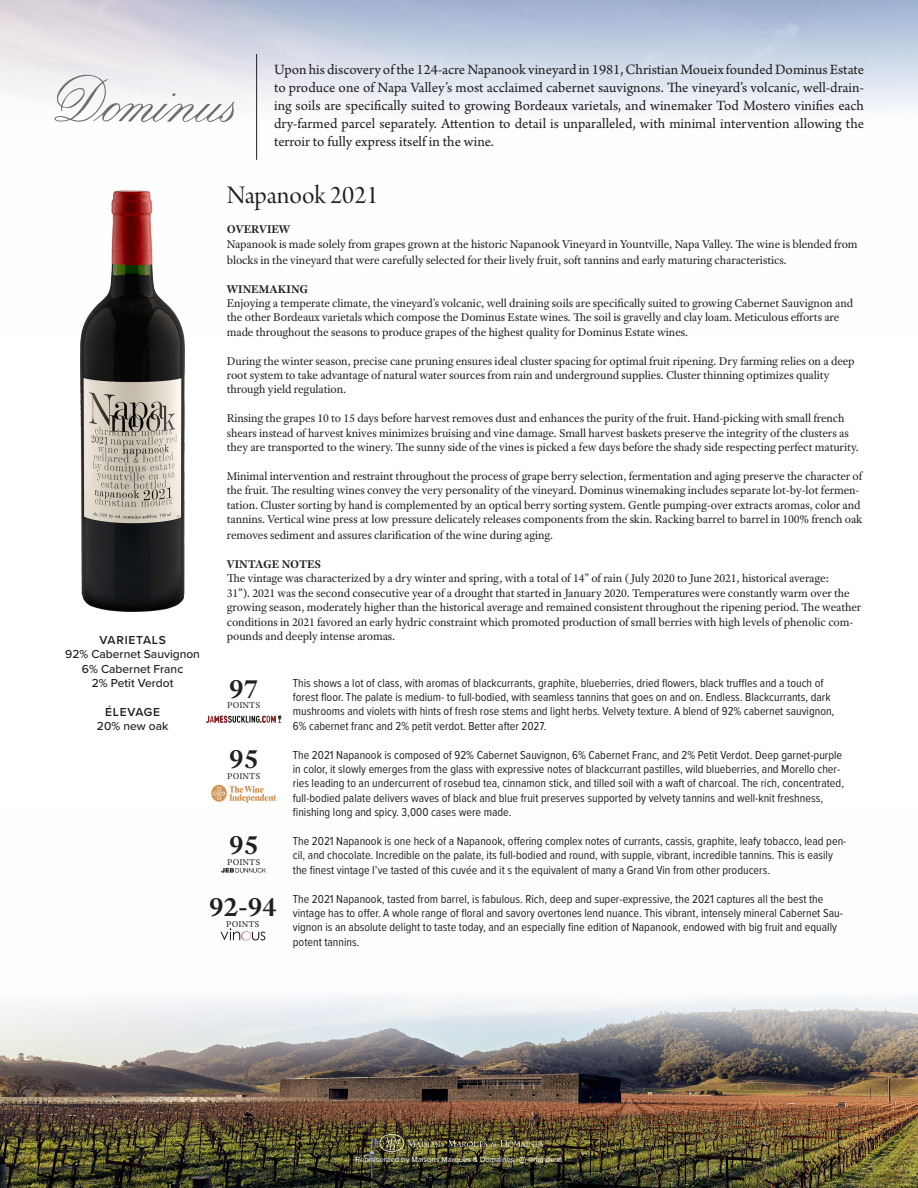
<style>
.page{position:relative;width:918px;height:1188px;background:#fff}
.page>*{position:absolute;margin:0;border:0;box-sizing:border-box;transform-origin:0 0}
.t1{font:700 28.5px "Adobe Text Pro";color:#231f20}
.t2{font:27px "Arno Pro Display";color:#231f20}
.t3{font:15px/18px "Arno Pro";color:#231f20;text-align:justify}
.t4{font:12px/14.4px "Adobe Text Pro";letter-spacing:-.01em;color:#231f20}
.t5{font:12px/14.4px "Proxima Nova Cond";color:#231f20}
.t6{font:500 12px "Proxima Nova";color:#231f20}
.t7{font:700 12px "Adobe Text Pro";letter-spacing:-.005em;color:#231f20}
.t8{font:600 12px "Proxima Nova";letter-spacing:.06em;color:#231f20}
.t9{font:9px "Adobe Text Pro";letter-spacing:.005em;color:#231f20}
.t10{font:7.8px "Proxima Nova";color:#fff}
</style>
<div class="page">
<img style="left:0;top:932px;width:918px;height:256px">
<img style="left:80px;top:190px;width:105px;height:422px">
<svg style="left:221px;top:868px;width:45px;height:5px"></svg>
<svg style="left:206px;top:716px;width:75px;height:7px"></svg>
<svg style="left:211px;top:784px;width:65px;height:19px"></svg>
<svg style="left:220px;top:928px;width:45px;height:12px"></svg>
<svg style="left:54px;top:70px;width:181px;height:53px"></svg>
<hr style="left:256px;top:54px;width:1px;height:106px;background:#231f20">
<img style="left:380px;top:1134px;width:163px;height:29px">
<p class="t3" style="left:274px;top:62px;width:591px">Upon his discovery of the 124-acre Napanook vineyard in 1981, Christian Moueix founded Dominus Estate to produce one of Napa Valley’s most acclaimed cabernet sauvignons. The vineyard’s volcanic, well-drain&shy;ing soils are specifically suited to growing Bordeaux varietals, and winemaker Tod Mostero vinifies each dry-farmed parcel separately. Attention to detail is unparalleled, with minimal intervention allowing the terroir to fully express itself in the wine.</p>
<p class="t8" style="left:99px;top:631px;width:68px">VARIETALS</p>
<p class="t6" style="left:65px;top:645px;width:136px">92% Cabernet Sauvignon</p>
<p class="t6" style="left:82px;top:660px;width:103px">6% Cabernet Franc</p>
<p class="t6" style="left:92px;top:674px;width:83px">2% Petit Verdot</p>
<p class="t8" style="left:105px;top:703px;width:57px">ÉLEVAGE</p>
<p class="t6" style="left:97px;top:717px;width:73px">20% new oak</p>
<p class="t2" style="left:227px;top:180px;width:153px">Napanook 2021</p>
<p class="t7" style="left:227px;top:222px;width:65px">OVERVIEW</p>
<p class="t4" style="left:227px;top:235px;width:632px;line-height:16.2px">Napanook is made solely from grapes grown at the historic Napanook Vineyard in Yountville, Napa Valley. The wine is blended from blocks in the vineyard that were carefully selected for their lively fruit, soft tannins and early maturing characteristics.</p>
<p class="t7" style="left:227px;top:281px;width:83px">WINEMAKING</p>
<p class="t4" style="left:227px;top:296px;width:628px">Enjoying a temperate climate, the vineyard’s volcanic, well draining soils are specifically suited to growing Cabernet Sauvignon and the other Bordeaux varietals which compose the Dominus Estate wines. The soil is gravelly and clay loam. Meticulous efforts are made throughout the seasons to produce grapes of the highest quality for Dominus Estate wines.</p>
<p class="t4" style="left:227px;top:353px;width:629px">During the winter season, precise cane pruning ensures ideal cluster spacing for optimal fruit ripening. Dry farming relies on a deep root system to take advantage of natural water sources from rain and underground supplies. Cluster thinning optimizes quality through yield regulation.</p>
<p class="t4" style="left:227px;top:411px;width:634px">Rinsing the grapes 10 to 15 days before harvest removes dust and enhances the purity of the fruit. Hand-picking with small french shears instead of harvest knives minimizes bruising and vine damage. Small harvest baskets preserve the integrity of the clusters as they are transported to the winery. The sunny side of the vines is picked a few days before the shady side respecting perfect maturity.</p>
<p class="t4" style="left:227px;top:468px;width:637px">Minimal intervention and restraint throughout the process of grape berry selection, fermentation and aging preserve the character of the fruit. The resulting wines convey the very personality of the vineyard. Dominus winemaking includes separate lot-by-lot fermen&shy;tation. Cluster sorting by hand is complemented by an optical berry sorting system. Gentle pumping-over extracts aromas, color and tannins. Vertical wine press at low pressure delicately releases components from the skin. Racking barrel to barrel in 100% french oak</p>
<p class="t4" style="left:227px;top:528px;width:328px">removes sediment and assures clarification of the wine during aging.</p>
<p class="t7" style="left:227px;top:556px;width:96px">VINTAGE NOTES</p>
<p class="t4" style="left:227px;top:571px;width:636px">The vintage was characterized by a dry winter and spring, with a total of 14” of rain ( July 2020 to June 2021, historical average:<br>31”). 2021 was the second consecutive year of a drought that started in January 2020. Temperatures were constantly warm over the growing season, moderately higher than the historical average and remained consistent throughout the ripening period. The weather conditions in 2021 favored an early hydric constraint which promoted production of small berries with high levels of phenolic com&shy;pounds and deeply intense aromas.</p>
<p class="t1" style="left:229px;top:670px;width:30px">97</p>
<p class="t9" style="left:227px;top:700px;width:35px">POINTS</p>
<p class="t1" style="left:229px;top:741px;width:30px">95</p>
<p class="t9" style="left:227px;top:771px;width:35px">POINTS</p>
<p class="t1" style="left:229px;top:826px;width:30px">95</p>
<p class="t9" style="left:227px;top:856px;width:35px">POINTS</p>
<p class="t1" style="left:209px;top:888px;width:69px">92-94</p>
<p class="t9" style="left:226px;top:918px;width:35px">POINTS</p>
<p class="t5" style="left:293px;top:675px;width:543px">This shows a lot of class, with aromas of blackcurrants, graphite, blueberries, dried flowers, black truffles and a touch of forest floor. The palate is medium- to full-bodied, with seamless tannins that goes on and on. Endless. Blackcurrants, dark mushrooms and violets with hints of fresh rose stems and light herbs. Velvety texture. A blend of 92% cabernet sauvignon, 6% cabernet franc and 2% petit verdot. Better after 2027.</p>
<p class="t5" style="left:293px;top:747px;width:553px">The 2021 Napanook is composed of 92% Cabernet Sauvignon, 6% Cabernet Franc, and 2% Petit Verdot. Deep garnet-purple in color, it slowly emerges from the glass with expressive notes of blackcurrant pastilles, wild blueberries, and Morello cher&shy;ries leading to an undercurrent of rosebud tea, cinnamon stick, and tilled soil with a waft of charcoal. The rich, concentrated, full-bodied palate delivers waves of black and blue fruit preserves supported by velvety tannins and well-knit freshness, finishing long and spicy. 3,000 cases were made.</p>
<p class="t5" style="left:293px;top:833px;width:555px">The 2021 Napanook is one heck of a Napanook, offering complex notes of currants, cassis, graphite, leafy tobacco, lead pen&shy;cil, and chocolate. Incredible on the palate, its full-bodied and round, with supple, vibrant, incredible tannins. This is easily the finest vintage I’ve tasted of this cuvée and it s the equivalent of many a Grand Vin from other producers.</p>
<p class="t5" style="left:293px;top:891px;width:552px">The 2021 Napanook, tasted from barrel, is fabulous. Rich, deep and super-expressive, the 2021 captures all the best the vintage has to offer. A whole range of floral and savory overtones lend nuance. This vibrant, intensely mineral Cabernet Sau&shy;vignon is an absolute delight to taste today, and an especially fine edition of Napanook, endowed with big fruit and equally potent tannins.</p>
<p class="t10" style="left:356px;top:1154px;width:208px">Represented by Maisons Marques &amp; Domaines | @mmdusa</p>
</div>
